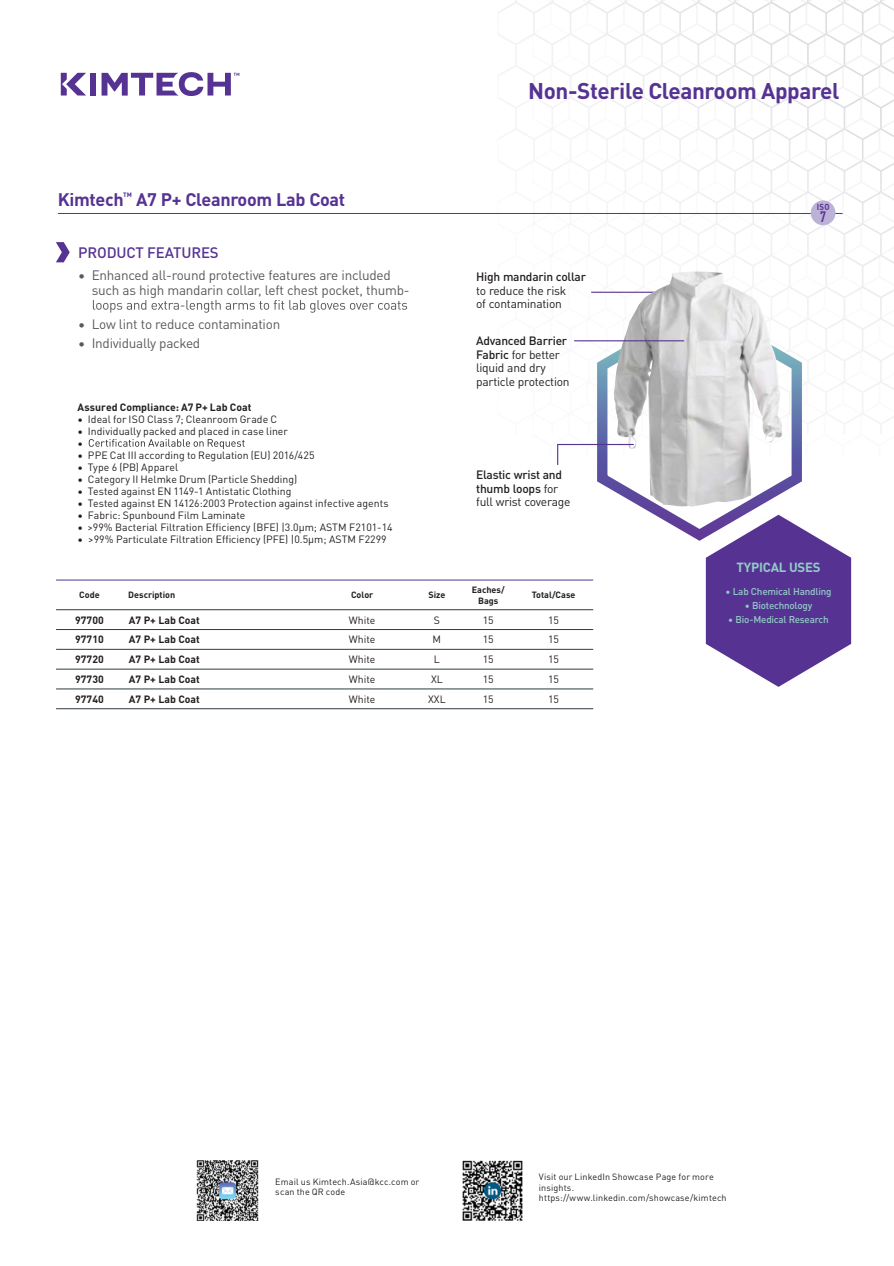
<style>
.page{position:relative;width:894px;height:1266px;background:#fff}
.page>*{position:absolute;margin:0;border:0;box-sizing:border-box;transform-origin:0 0}
.t1{font:700 22.5px "DINOT";letter-spacing:-.02em;color:#563393}
.t2{font:700 18px "DINOT";letter-spacing:-.02em;color:#563393}
.t3{font:500 15px "DINOT";letter-spacing:-.01em;color:#563393}
.t4{font:700 condensed 15px "DINOT";color:#563393}
.t5{font:13.5px/15px "DINOT";letter-spacing:-.02em;color:#58595b}
.t6{font:700 13.05px "DINOT";letter-spacing:-.02em;color:#92cbc6}
.t7{font:12px/13.5px "DINOT";letter-spacing:-.02em;color:#231f20}
.t8{font:500 12px/13.5px "DINOT";letter-spacing:-.02em;color:#231f20}
.t9{font:10.5px/12px "DINOT";color:#231f20}
.t10{font:700 10.5px "DINOT";color:#231f20}
.t11{font:500 9.9px "DINOT";letter-spacing:-.02em;color:#92cbc6}
.t12{font:9px/10.5px "DINOT";letter-spacing:.015em;color:#231f20}
.t13{font:700 9px/10.8px "DINOT";color:#231f20;text-align:center}
.t14{font:700 8.7px "DINOT";color:#563393;scale:.9 1}
.s1{font-weight:500}
.s2{font-weight:400}
</style>
<div class="page">
<img style="left:498px;top:0;width:396px;height:317px">
<hr style="left:58px;top:213px;width:785px;height:1px;background:#563393">
<div style="left:811px;top:200px;width:24px;height:25px;background:#bcb1d7;border-radius:50%"></div>
<hr style="left:56px;top:580px;width:67px;height:1px;background:#563393">
<hr style="left:123px;top:580px;width:470px;height:1px;background:#563393">
<svg style="left:93px;top:300px;width:314px;height:13px"></svg>
<svg style="left:56px;top:242px;width:14px;height:20px"></svg>
<svg style="left:89px;top:439px;width:156px;height:10px"></svg>
<img style="left:196px;top:1160px;width:63px;height:61px">
<img style="left:462px;top:1160px;width:61px;height:61px">
<div style="left:90px;top:73px;width:6px;height:23px;background:#563393"></div>
<svg style="left:61px;top:73px;width:25px;height:23px"></svg>
<svg style="left:102px;top:72px;width:137px;height:24px"></svg>
<svg style="left:597px;top:303px;width:205px;height:238px"></svg>
<hr style="left:591px;top:292px;width:86px;height:1px;background:#563393">
<img style="left:614px;top:272px;width:151px;height:235px">
<svg style="left:557px;top:340px;width:128px;height:126px"></svg>
<svg style="left:706px;top:515px;width:145px;height:172px"></svg>
<hr style="left:56px;top:609px;width:537px;height:1px;background:#2f3b41">
<hr style="left:56px;top:629px;width:537px;height:1px;background:#2f3b41">
<hr style="left:56px;top:649px;width:537px;height:1px;background:#2f3b41">
<hr style="left:56px;top:669px;width:537px;height:1px;background:#2f3b41">
<hr style="left:56px;top:689px;width:537px;height:1px;background:#2f3b41">
<hr style="left:56px;top:708px;width:537px;height:1px;background:#2f3b41">
<h2 class="t2" style="left:58px;top:190px;width:289px">Kimtech<sup>™</sup> A7 P+ Cleanroom Lab Coat</h2>
<h3 class="t3" style="left:78px;top:247px;width:142px">PRODUCT FEATURES</h3>
<p class="t5" style="left:92px;top:267px;width:319px;text-indent:-14px">• Enhanced all-round protective features are included such as high mandarin collar, left chest pocket, thumb-</p>
<p class="t5" style="left:78px;top:317px;width:204px">• Low lint to reduce contamination</p>
<p class="t5" style="left:78px;top:336px;width:124px">• Individually packed</p>
<p class="t10" style="left:77px;top:401px;width:176px">Assured Compliance: A7 P+ Lab Coat</p>
<p class="t9" style="left:77px;top:413px;width:201px">• Ideal for ISO Class 7; Cleanroom Grade C</p>
<p class="t9" style="left:77px;top:425px;width:212px">• Individually packed and placed in case liner •</p>
<p class="t9" style="left:77px;top:449px;width:239px">• PPE Cat III according to Regulation (EU) 2016/425</p>
<p class="t9" style="left:77px;top:461px;width:102px">• Type 6 (PB) Apparel</p>
<p class="t9" style="left:77px;top:473px;width:221px">• Category II Helmke Drum (Particle Shedding)</p>
<p class="t9" style="left:77px;top:485px;width:216px">• Tested against EN 1149-1 Antistatic Clothing</p>
<p class="t9" style="left:77px;top:497px;width:313px">• Tested against EN 14126:2003 Protection against infective agents</p>
<p class="t9" style="left:77px;top:509px;width:170px">• Fabric: Spunbound Film Laminate</p>
<p class="t9" style="left:77px;top:522px;width:317px;line-height:11.2px">• &gt;99% Bacterial Filtration Efficiency (BFE) |3.0µm; ASTM F2101-14 •</p>
<p class="t9" style="left:88px;top:533px;width:300px">&gt;99% Particulate Filtration Efficiency (PFE) |0.5µm; ASTM F2299</p>
<h1 class="t1" style="left:528px;top:78px;width:313px">Non-Sterile Cleanroom Apparel</h1>
<p class="t8" style="left:476px;top:272px;width:111px">High mandarin collar</p>
<p class="t7" style="left:476px;top:284px;width:92px">to reduce the risk of contamination</p>
<p class="t7" style="left:476px;top:334px;width:95px"><span class="s1">Advanced Barrier<br>Fabric</span> for better liquid and dry particle protection</p>
<p class="t8" style="left:476px;top:470px;width:96px">Elastic wrist and thumb loops <span class="s2">for full wrist coverage</span></p>
<p class="t14" style="left:817px;top:202px;width:16px">ISO</p>
<h3 class="t4" style="left:820px;top:208px;width:8px">7</h3>
<p class="t13" style="left:79px;top:590px;width:22px">Code</p>
<p class="t13" style="left:128px;top:590px;width:49px">Description</p>
<p class="t13" style="left:351px;top:590px;width:24px">Color</p>
<p class="t13" style="left:428px;top:590px;width:19px">Size</p>
<p class="t13" style="left:472px;top:584px;width:34px">Eaches/<br>Bags</p>
<p class="t13" style="left:532px;top:590px;width:45px">Total/Case</p>
<p class="t10" style="left:75px;top:614px;width:30px">97700</p>
<p class="t10" style="left:129px;top:614px;width:73px">A7 P+ Lab Coat</p>
<p class="t9" style="left:349px;top:614px;width:28px">White</p>
<p class="t9" style="left:434px;top:614px;width:8px">S</p>
<p class="t9" style="left:483px;top:614px;width:12px">15</p>
<p class="t9" style="left:548px;top:614px;width:12px">15</p>
<p class="t10" style="left:75px;top:634px;width:30px">97710</p>
<p class="t10" style="left:129px;top:634px;width:73px">A7 P+ Lab Coat</p>
<p class="t9" style="left:349px;top:634px;width:28px">White</p>
<p class="t9" style="left:433px;top:634px;width:10px">M</p>
<p class="t9" style="left:483px;top:634px;width:12px">15</p>
<p class="t9" style="left:548px;top:634px;width:12px">15</p>
<p class="t10" style="left:75px;top:653px;width:30px">97720</p>
<p class="t10" style="left:129px;top:653px;width:73px">A7 P+ Lab Coat</p>
<p class="t9" style="left:349px;top:654px;width:28px">White</p>
<p class="t9" style="left:434px;top:654px;width:8px">L</p>
<p class="t9" style="left:483px;top:654px;width:12px">15</p>
<p class="t9" style="left:548px;top:654px;width:12px">15</p>
<p class="t10" style="left:75px;top:673px;width:30px">97730</p>
<p class="t10" style="left:129px;top:673px;width:73px">A7 P+ Lab Coat</p>
<p class="t9" style="left:349px;top:673px;width:28px">White</p>
<p class="t9" style="left:431px;top:673px;width:13px">XL</p>
<p class="t9" style="left:483px;top:673px;width:12px">15</p>
<p class="t9" style="left:548px;top:673px;width:12px">15</p>
<p class="t10" style="left:75px;top:693px;width:30px">97740</p>
<p class="t10" style="left:129px;top:693px;width:73px">A7 P+ Lab Coat</p>
<p class="t9" style="left:349px;top:693px;width:28px">White</p>
<p class="t9" style="left:428px;top:693px;width:19px">XXL</p>
<p class="t9" style="left:483px;top:693px;width:12px">15</p>
<p class="t9" style="left:548px;top:693px;width:12px">15</p>
<p class="t6" style="left:737px;top:560px;width:85px">TYPICAL USES</p>
<p class="t11" style="left:726px;top:588px;width:107px">• Lab Chemical Handling</p>
<p class="t11" style="left:745px;top:602px;width:69px">• Biotechnology</p>
<p class="t11" style="left:728px;top:616px;width:102px">• Bio-Medical Research</p>
<p class="t12" style="left:275px;top:1176px;width:146px">Email us Kimtech.Asia@kcc.com or scan the QR code</p>
<p class="t12" style="left:539px;top:1172px;width:189px">Visit our LinkedIn Showcase Page for more insights. https://www.linkedin.com/showcase/kimtech</p>
</div>
